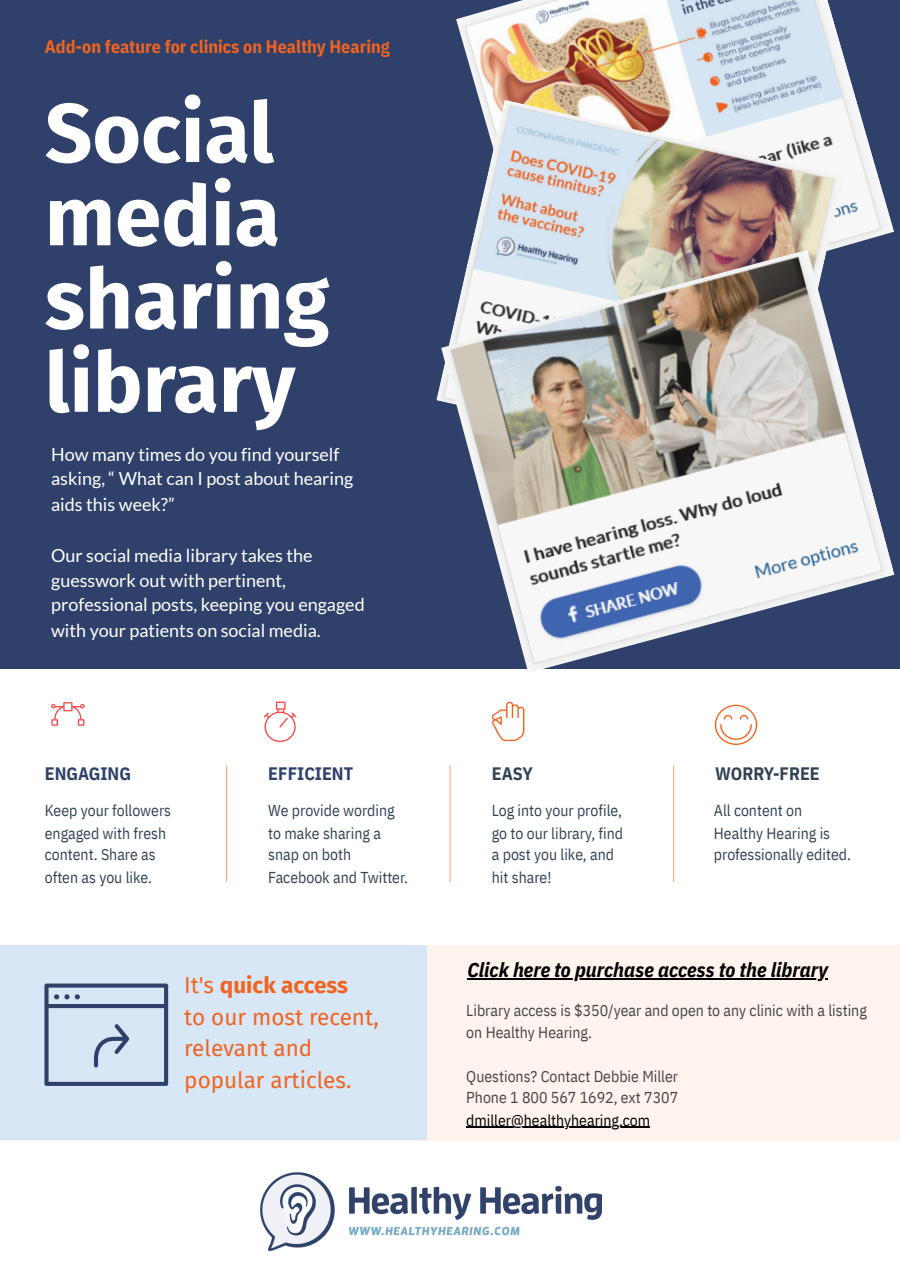
<style>
.page{position:relative;width:900px;height:1272px;background:#fff}
.page>*{position:absolute;margin:0;border:0;box-sizing:border-box;transform-origin:0 0}
.t1{font:700 83.25px/83.2px "Fira Sans";color:#fff}
.t2{font:22.5px/31.5px "Fira Sans";color:#f16321}
.t3{font:italic 700 20.25px "IBM Plex Sans Cond";color:#000}
.t4{font:18px/25.2px "Lato";color:#fff}
.t5{font:700 18px "IBM Plex Sans Cond";color:#f16321}
.t6{font:700 18px "IBM Plex Sans Cond";color:#2f416a}
.t7{font:700 18px "IBM Plex Sans Cond";color:#324354}
.t8{font:15.75px/22.2px "IBM Plex Sans Cond";color:#324354}
.t9{font:15.75px/22.5px "IBM Plex Sans Cond";color:#464646}
.t10{font:15.75px/22.5px "IBM Plex Sans Cond";color:#000}
.s1{font-weight:700}
.s2{color:#464646}
</style>
<div class="page">
<div style="left:0;top:945px;width:900px;height:195px;background:#fef3ed"></div>
<div style="left:0;top:945px;width:427px;height:195px;background:#d8e7f5"></div>
<div style="left:0;top:0;width:900px;height:669px;background:#2f416a"></div>
<svg style="left:51px;top:702px;width:34px;height:24px"></svg>
<svg style="left:264px;top:702px;width:32px;height:40px"></svg>
<hr style="left:466px;top:1127px;width:184px;height:1px;background:#000">
<hr style="left:226px;top:765px;width:1px;height:117px;background:#fbad89">
<hr style="left:450px;top:765px;width:1px;height:117px;background:#fbad89">
<hr style="left:673px;top:765px;width:1px;height:117px;background:#fbad89">
<hr style="left:467px;top:978px;width:361px;height:1px;background:#000">
<svg style="left:715px;top:705px;width:42px;height:40px"></svg>
<svg style="left:44px;top:983px;width:124px;height:103px"></svg>
<svg style="left:492px;top:702px;width:32px;height:39px"></svg>
<img style="left:456px;top:0;width:438px;height:246px">
<img style="left:436px;top:100px;width:408px;height:302px">
<img style="left:441px;top:250px;width:453px;height:420px">
<img style="left:260px;top:1173px;width:341px;height:77px">
<p class="t5" style="left:45px;top:35px;width:346px">Add-on feature for clinics on Healthy Hearing</p>
<p class="t1" style="left:45px;top:92px;width:286px">Social media sharing library</p>
<p class="t4" style="left:51px;top:441px;width:304px">How many times do you find yourself asking, “ What can I post about hearing aids this week?”</p>
<p class="t4" style="left:51px;top:542px;width:315px">Our social media library takes the guesswork out with pertinent, professional posts, keeping you engaged with your patients on social media.</p>
<p class="t6" style="left:45px;top:762px;width:88px">ENGAGING</p>
<p class="t6" style="left:268px;top:762px;width:86px">EFFICIENT</p>
<p class="t7" style="left:492px;top:762px;width:43px">EASY</p>
<p class="t7" style="left:715px;top:762px;width:106px">WORRY-FREE</p>
<p class="t8" style="left:45px;top:799px;width:128px">Keep your followers engaged with fresh content. Share as often as you like.</p>
<p class="t8" style="left:268px;top:799px;width:141px">We provide wording to make sharing a snap on both<br>Facebook and Twitter.</p>
<p class="t8" style="left:492px;top:799px;width:133px">Log into your profile, go to our library, find a post you like, and hit share!</p>
<p class="t8" style="left:714px;top:799px;width:139px">All content on<br>Healthy Hearing is professionally edited.</p>
<p class="t2" style="left:184px;top:970px;width:196px">It's <span class="s1">quick access<br></span>to our most recent, relevant and popular articles.</p>
<p class="t3" style="left:467px;top:956px;width:362px">Click here to purchase access to the library</p>
<p class="t9" style="left:466px;top:998px;width:402px">Library access is $350/year and open to any clinic with a listing on Healthy Hearing.</p>
<p class="t9" style="left:466px;top:1065px;width:213px">Questions? Contact Debbie Miller</p>
<p class="t10" style="left:466px;top:1086px;width:213px"><span class="s2">Phone 1 800 567 1692, ext 7307 </span>dmiller@healthyhearing.com</p>
</div>
